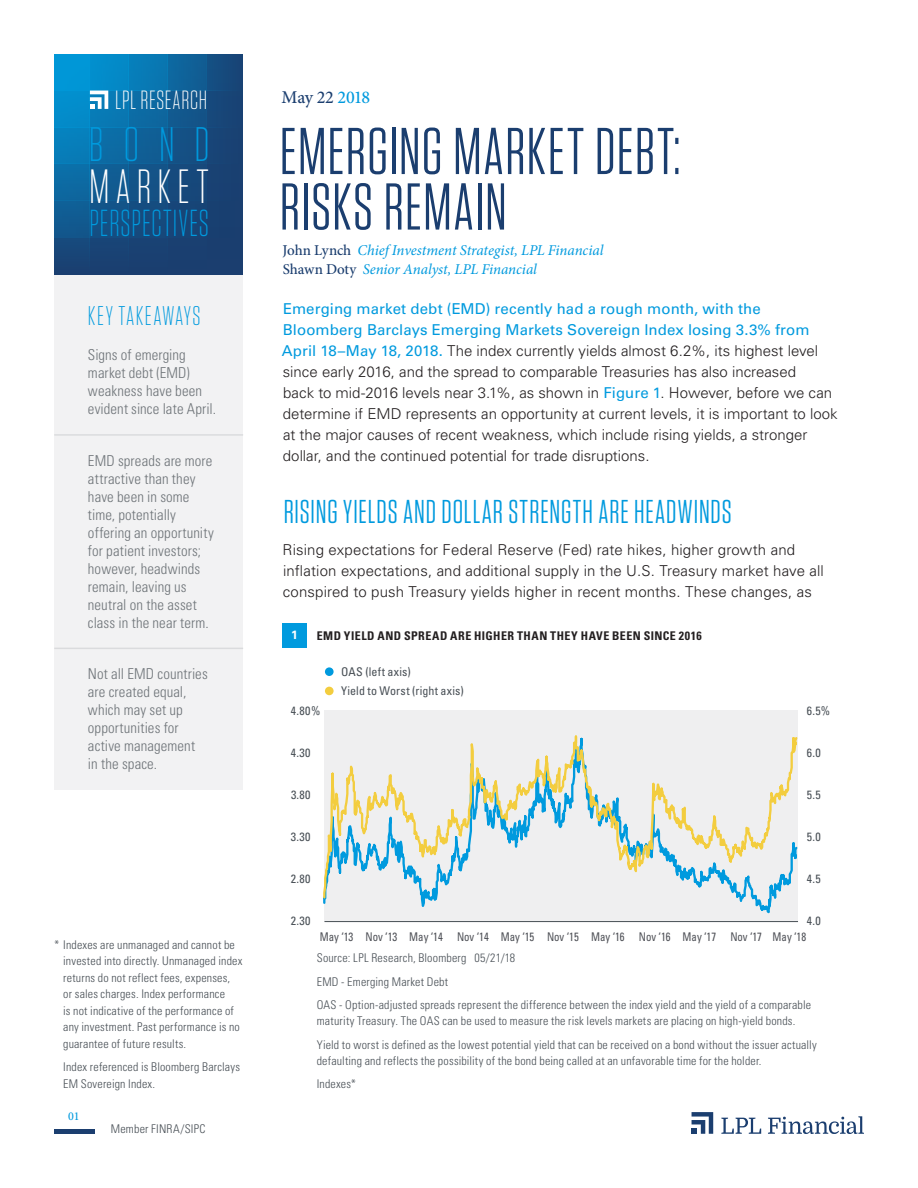
<style>
.page{position:relative;width:918px;height:1188px;background:#fff}
.page>*{position:absolute;margin:0;border:0;box-sizing:border-box;transform-origin:0 0}
.t1{font:66px/55.5px "Tungsten Narrow";letter-spacing:.02em;color:#1b3e6f}
.t2{font:300 48.3px "Tungsten Narrow";color:#009ade}
.t3{font:300 48px "Tungsten Narrow";letter-spacing:.13em;color:#fff}
.t4{font:300 37.5px "Tungsten Narrow";letter-spacing:.03em;color:#009ade;scale:.9 1}
.t5{font:33px "Tungsten Narrow";letter-spacing:.025em;color:#009ade}
.t6{font:300 27px "Tungsten Narrow";letter-spacing:.055em;color:#009ade}
.t7{font:300 26.25px "Tungsten Narrow";letter-spacing:.025em;color:#fff}
.t8{font:500 18px "Minion Pro";letter-spacing:-.02em;color:#1b3e6f}
.t9{font:300 15px/21px "Univers LT Std";color:#231f20}
.t10{font:300 condensed 15px/18px "Univers LT Std";letter-spacing:.01em;color:#484f55}
.t11{font:italic 15px/19.5px "Minion Pro";letter-spacing:-.005em;color:#009ade}
.t12{font:300 condensed 12px/16.5px "Univers LT Std";letter-spacing:.015em;color:#484f55}
.t13{font:condensed 12px/19.2px "Univers LT Std";letter-spacing:.025em;color:#484f55}
.t14{font:condensed 12px "Univers LT Std";color:#4d4f55;scale:.9 1}
.t15{font:700 condensed 12px "Univers LT Std";letter-spacing:.035em;color:#231f20}
.t16{font:500 12px "Minion Pro";color:#009ade}
.t17{font:700 12px "Univers LT Std";color:#fff}
.s1{color:#009ade}
.s2{font-weight:500;font-style:normal;color:#1b3e6f}
.s3{font-weight:400;color:#009ade}
</style>
<div class="page">
<hr style="left:54px;top:1130px;width:40px;height:4px;background:#1b3e6f">
<svg style="left:692px;top:1112px;width:21px;height:22px"></svg>
<svg style="left:721px;top:1118px;width:40px;height:16px"></svg>
<svg style="left:768px;top:1116px;width:96px;height:18px"></svg>
<svg style="left:90px;top:54px;width:39px;height:220px;background:#0d6ca4"></svg>
<div style="left:206px;top:54px;width:37px;height:220px;background:#184476"></div>
<svg style="left:168px;top:54px;width:38px;height:220px;background:#135287"></svg>
<svg style="left:129px;top:54px;width:39px;height:220px;background:#0f6198"></svg>
<svg style="left:54px;top:54px;width:36px;height:220px;background:#0878b3"></svg>
<div style="left:54px;top:164px;width:189px;height:36px;background:linear-gradient(to right,#0c6ca5,#1b3b6c)"></div>
<div style="left:54px;top:200px;width:189px;height:38px;background:linear-gradient(to right,#105c92,#1a3b6c)"></div>
<div style="left:54px;top:127px;width:189px;height:37px;background:linear-gradient(to right,#0582bf,#1b3c6d)"></div>
<svg style="left:90px;top:91px;width:18px;height:18px"></svg>
<div style="left:54px;top:275px;width:189px;height:515px;background:#efeff0"></div>
<hr style="left:54px;top:648px;width:189px;height:1px;background:#484f55">
<hr style="left:54px;top:434px;width:189px;height:2px;background:#484f55">
<div style="left:282px;top:623px;width:25px;height:25px;background:#009ade"></div>
<div style="left:323px;top:900px;width:475px;height:23px;background:#efeff0"></div>
<svg style="left:323px;top:674px;width:475px;height:226px"></svg>
<div style="left:325px;top:667px;width:9px;height:9px;background:#009ade;border-radius:50%"></div>
<div style="left:325px;top:687px;width:9px;height:8px;background:#f3cd3f;border-radius:50%"></div>
<h3 class="t7" style="left:115px;top:87px;width:93px">LPL RESEARCH</h3>
<h2 class="t2" style="left:89px;top:121px;width:123px">BOND</h2>
<h3 class="t3" style="left:89px;top:162px;width:121px">MARKET</h3>
<h3 class="t4" style="left:89px;top:205px;width:134px">PERSPECTIVES</h3>
<h3 class="t6" style="left:88px;top:302px;width:114px">KEY TAKEAWAYS</h3>
<p class="t10" style="left:88px;top:346px;width:130px">Signs of emerging market debt (EMD) weakness have been evident since late April.</p>
<p class="t10" style="left:88px;top:451px;width:127px">EMD spreads are more attractive than they have been in some time, potentially offering an opportunity for patient investors; however, headwinds remain, leaving us neutral on the asset class in the near term.</p>
<p class="t10" style="left:88px;top:665px;width:121px">Not all EMD countries are created equal, which may set up opportunities for active management in the space.</p>
<p class="t12" style="left:63px;top:936px;width:181px;text-indent:-9px">* Indexes are unmanaged and cannot be invested into directly. Unmanaged index returns do not reflect fees, expenses,<br>or sales charges. Index performance<br>is not indicative of the performance of any investment. Past performance is no guarantee of future results.</p>
<p class="t12" style="left:63px;top:1059px;width:178px">Index referenced is Bloomberg Barclays<br>EM Sovereign Index.</p>
<p class="t16" style="left:68px;top:1108px;width:13px">01</p>
<p class="t12" style="left:111px;top:1121px;width:96px">Member FINRA/SIPC</p>
<h3 class="t8" style="left:282px;top:85px;width:90px">May 22 <span class="s1">2018</span></h3>
<h1 class="t1" style="left:280px;top:125px;width:402px">EMERGING MARKET DEBT:<br>RISKS REMAIN</h1>
<p class="t11" style="left:283px;top:240px;width:322px"><span class="s2">John Lynch</span> Chief Investment Strategist, LPL Financial<br><span class="s2">Shawn Doty</span> Senior Analyst, LPL Financial</p>
<p class="t9" style="left:282px;top:298px;width:557px"><span class="s3">Emerging market debt (EMD) recently had a rough month, with the Bloomberg Barclays Emerging Markets Sovereign Index losing 3.3% from April 18–May 18, 2018.</span> The index currently yields almost 6.2%, its highest level since early 2016, and the spread to comparable Treasuries has also increased<br>back to mid-2016 levels near 3.1%, as shown in <span class="s3">Figure 1</span>. However, before we can determine if EMD represents an opportunity at current levels, it is important to look at the major causes of recent weakness, which include rising yields, a stronger dollar, and the continued potential for trade disruptions.</p>
<h3 class="t5" style="left:284px;top:495px;width:449px">RISING YIELDS AND DOLLAR STRENGTH ARE HEADWINDS</h3>
<p class="t9" style="left:283px;top:539px;width:543px">Rising expectations for Federal Reserve (Fed) rate hikes, higher growth and inflation expectations, and additional supply in the U.S. Treasury market have all conspired to push Treasury yields higher in recent months. These changes, as</p>
<p class="t17" style="left:291px;top:628px;width:8px">1</p>
<p class="t15" style="left:317px;top:628px;width:386px">EMD YIELD AND SPREAD ARE HIGHER THAN THEY HAVE BEEN SINCE 2016</p>
<p class="t13" style="left:291px;top:701px;width:31px">4.80%</p>
<p class="t13" style="left:291px;top:743px;width:21px">4.30</p>
<p class="t13" style="left:291px;top:785px;width:21px">3.80</p>
<p class="t13" style="left:291px;top:827px;width:21px">3.30</p>
<p class="t13" style="left:291px;top:869px;width:21px">2.80</p>
<p class="t13" style="left:291px;top:911px;width:21px">2.30</p>
<p class="t13" style="left:341px;top:662px;width:124px">OAS (left axis)<br>Yield to Worst (right axis)</p>
<p class="t13" style="left:807px;top:701px;width:25px">6.5%</p>
<p class="t13" style="left:807px;top:743px;width:15px">6.0</p>
<p class="t13" style="left:807px;top:785px;width:15px">5.5</p>
<p class="t13" style="left:807px;top:827px;width:15px">5.0</p>
<p class="t13" style="left:807px;top:869px;width:15px">4.5</p>
<p class="t13" style="left:807px;top:911px;width:15px">4.0</p>
<p class="t14" style="left:320px;top:929px;width:542px">May ‘13 Nov ‘13 May ‘14 Nov ‘14 May ‘15 Nov ‘15 May ‘16 Nov ‘16 May ‘17 Nov ‘17 May ‘18</p>
<p class="t12" style="left:317px;top:946px;width:496px;line-height:23.2px">Source: LPL Research, Bloomberg 05/21/18<br>EMD - Emerging Market Debt<br>OAS - Option-adjusted spreads represent the difference between the index yield and the yield of a comparable</p>
<p class="t12" style="left:317px;top:1009px;width:501px;line-height:23.2px">maturity Treasury. The OAS can be used to measure the risk levels markets are placing on high-yield bonds.<br>Yield to worst is defined as the lowest potential yield that can be received on a bond without the issuer actually</p>
<p class="t12" style="left:317px;top:1049px;width:446px;line-height:23.2px">defaulting and reflects the possibility of the bond being called at an unfavorable time for the holder.<br>Indexes*</p>
</div>
